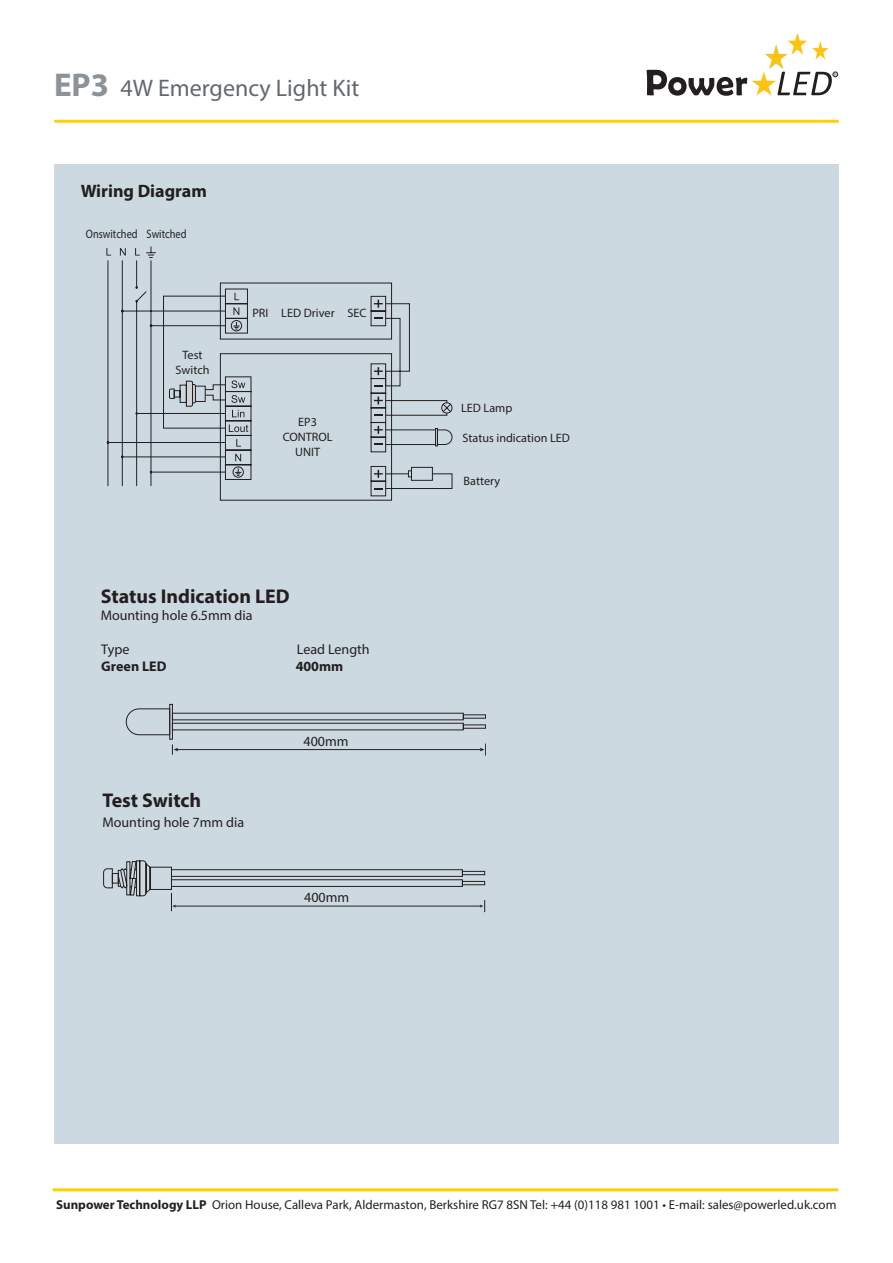
<style>
.page{position:relative;width:893px;height:1263px;background:#fff}
.page>*{position:absolute;margin:0;border:0;box-sizing:border-box;transform-origin:0 0}
.t1{font:24px "Myriad Pro";color:#62696e}
.t2{font:700 19.95px "Myriad Pro";color:#231f20}
.t3{font:700 18px "Myriad Pro";color:#231f20}
.t4{font:14.1px "Myriad Pro";color:#231f20}
.t5{font:700 14.1px "Myriad Pro";color:#231f20}
.t6{font:12.9px "Myriad Pro";color:#231f20}
.t7{font:12.15px/14.5px "Myriad Pro";color:#231f20;text-align:center}
.t8{font:12.15px "Myriad Pro";color:#231f20;scale:.85 1}
.t9{font:3.6px "Helvetica Neue";color:#231f20}
.s1{font-weight:700;font-size:33px;color:#8c9398}
.s2{font-weight:700}
</style>
<div class="page">
<hr style="left:56px;top:120px;width:781px;height:3px;background:#fed006">
<svg style="left:647px;top:34px;width:191px;height:62px"></svg>
<div style="left:54px;top:164px;width:785px;height:980px;background:#cdd9e1"></div>
<svg style="left:220px;top:283px;width:173px;height:217px"></svg>
<svg style="left:371px;top:296px;width:82px;height:193px"></svg>
<svg style="left:106px;top:247px;width:142px;height:239px"></svg>
<hr style="left:54px;top:1188px;width:783px;height:3px;background:#fed006">
<hr style="left:177px;top:749px;width:304px;height:1px;background:#231f20">
<svg style="left:480px;top:743px;width:6px;height:13px"></svg>
<svg style="left:172px;top:744px;width:6px;height:11px"></svg>
<svg style="left:126px;top:708px;width:360px;height:27px"></svg>
<div style="left:169px;top:704px;width:4px;height:35px;border:1px solid #231f20"></div>
<svg style="left:103px;top:860px;width:382px;height:52px"></svg>
<h1 class="t1" style="left:54px;top:73px;width:307px"><span class="s1">EP3</span> 4W Emergency Light Kit</h1>
<p class="t9" style="left:834px;top:72px;width:4px">R</p>
<h3 class="t3" style="left:81px;top:179px;width:128px">Wiring Diagram</h3>
<p class="t8" style="left:86px;top:227px;width:120px">Onswitched Switched</p>
<p class="t7" style="left:176px;top:348px;width:36px">Test<br>Switch</p>
<p class="t7" style="left:252px;top:305px;width:116px">PRI LED Driver SEC</p>
<p class="t7" style="left:283px;top:415px;width:51px">EP3<br>CONTROL<br>UNIT</p>
<h2 class="t2" style="left:101px;top:583px;width:191px">Status Indication LED</h2>
<p class="t4" style="left:101px;top:606px;width:153px">Mounting hole 6.5mm dia</p>
<p class="t4" style="left:101px;top:641px;width:30px">Type</p>
<p class="t4" style="left:297px;top:641px;width:74px">Lead Length</p>
<p class="t5" style="left:101px;top:657px;width:67px">Green LED</p>
<p class="t5" style="left:296px;top:657px;width:49px">400mm</p>
<h2 class="t2" style="left:102px;top:787px;width:100px">Test Switch</h2>
<p class="t4" style="left:102px;top:813px;width:143px">Mounting hole 7mm dia</p>
<p class="t4" style="left:303px;top:733px;width:47px">400mm</p>
<p class="t4" style="left:304px;top:889px;width:47px">400mm</p>
<p class="t7" style="left:461px;top:400px;width:53px">LED Lamp</p>
<p class="t7" style="left:462px;top:430px;width:109px">Status indication LED</p>
<p class="t7" style="left:464px;top:473px;width:38px">Battery</p>
<p class="t6" style="left:56px;top:1197px;width:782px"><span class="s2">Sunpower Technology LLP</span> Orion House, Calleva Park, Aldermaston, Berkshire RG7 8SN Tel: +44 (0)118 981 1001 • E-mail: sales@powerled.uk.com</p>
</div>
